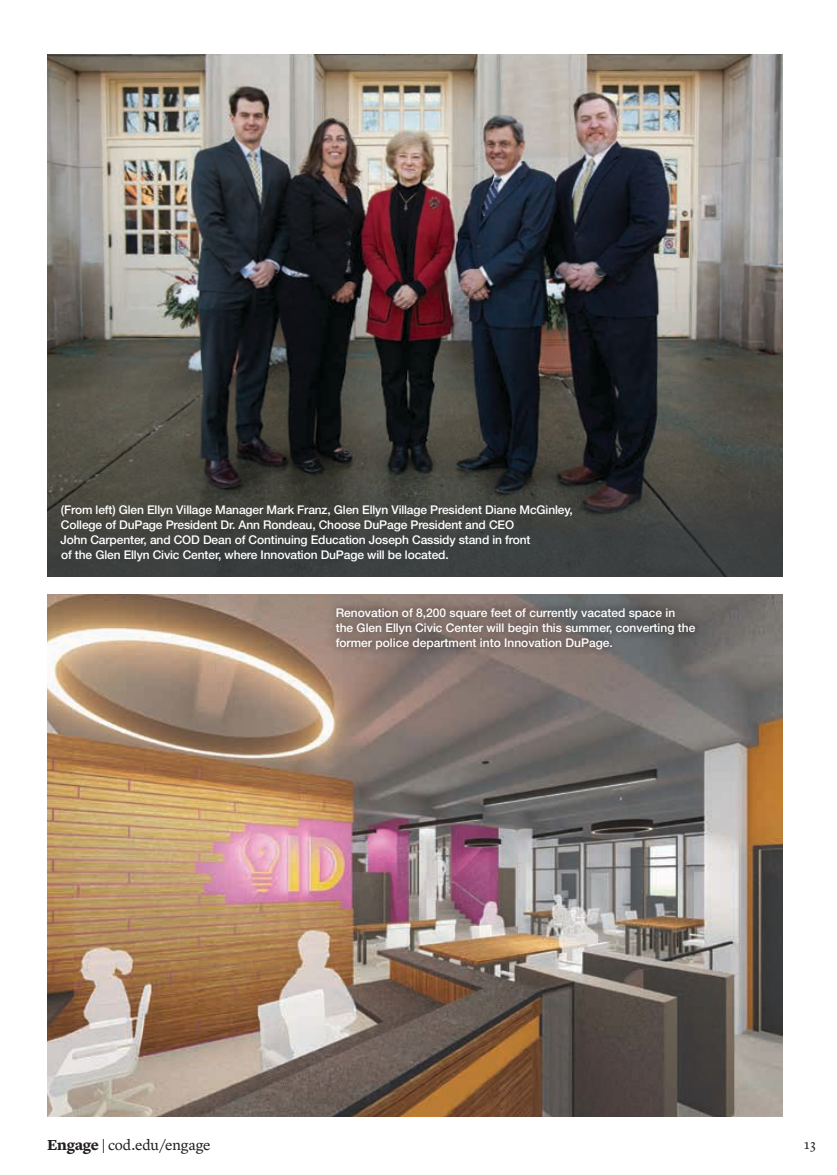
<style>
.page{position:relative;width:837px;height:1175px;background:#fff}
.page>*{position:absolute;margin:0;border:0;box-sizing:border-box;transform-origin:0 0}
.t1{font:15px "Lyon Text";letter-spacing:-.01em;color:#231f20}
.page_numbers{font:13.5px "Lyon Text";color:#231f20}
.t2{font:500 12px/15px "Helvetica Neue";letter-spacing:-.01em;color:#fff}
.s1{font-weight:700}
</style>
<div class="page">
<img style="left:47px;top:54px;width:736px;height:522px">
<img style="left:47px;top:594px;width:736px;height:522px">
<div style="left:326px;top:598px;width:379px;height:60px;background:#090305;opacity:.75"></div>
<p class="t2" style="left:60px;top:502px;width:514px">(From left) Glen Ellyn Village Manager Mark Franz, Glen Ellyn Village President Diane McGinley, College of DuPage President Dr. Ann Rondeau, Choose DuPage President and CEO<br>John Carpenter, and COD Dean of Continuing Education Joseph Cassidy stand in front<br>of the Glen Ellyn Civic Center, where Innovation DuPage will be located.</p>
<p class="t2" style="left:336px;top:605px;width:361px">Renovation of 8,200 square feet of currently vacated space in the Glen Ellyn Civic Center will begin this summer, converting the former police department into Innovation DuPage.</p>
<p class="t1" style="left:47px;top:1133px;width:165px"><span class="s1">Engage</span> | cod.edu/engage</p>
<p class="page_numbers" style="left:804px;top:1134px;width:13px">13</p>
</div>
